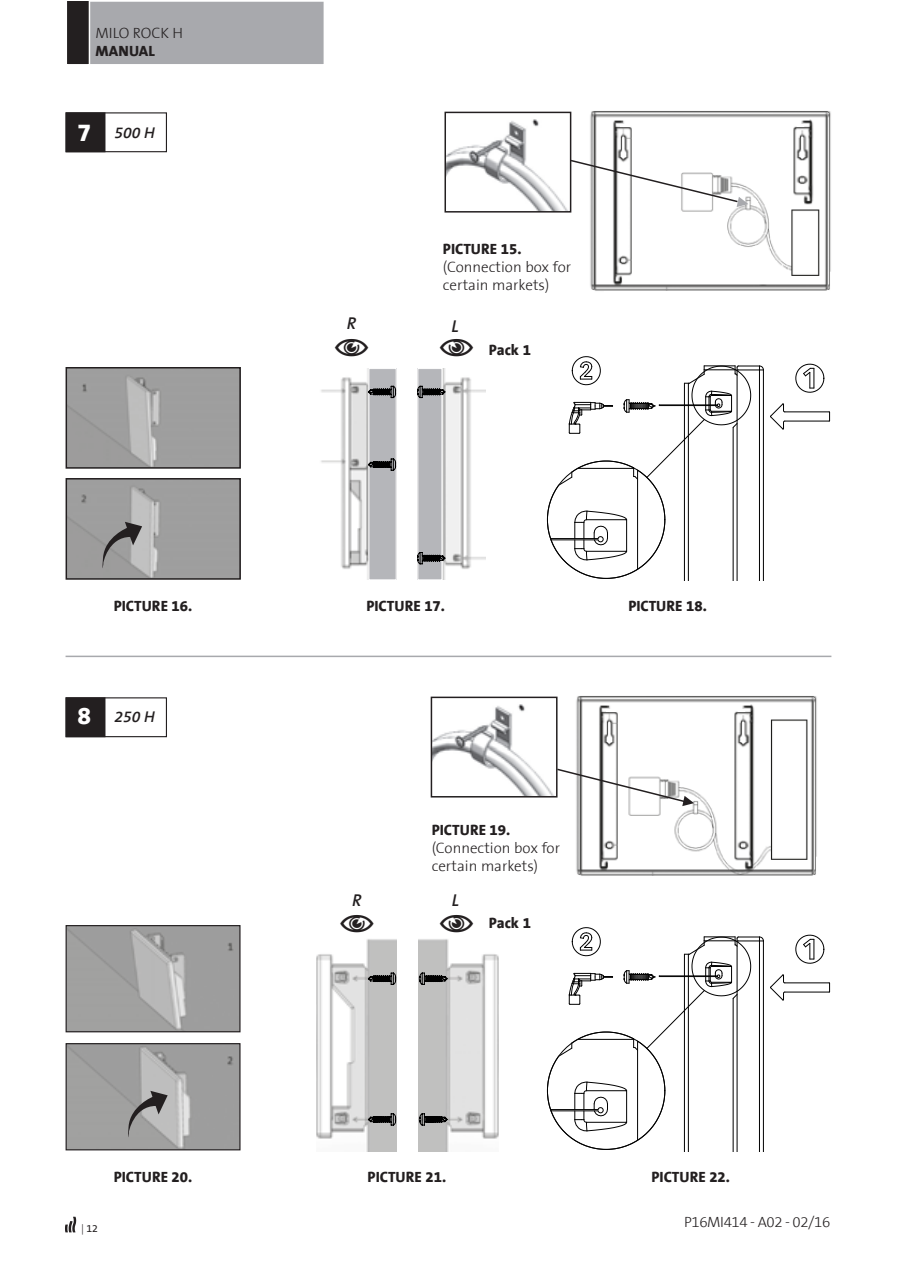
<style>
.page{position:relative;width:897px;height:1267px;background:#fff}
.page>*{position:absolute;margin:0;border:0;box-sizing:border-box;transform-origin:0 0}
.t1{font:italic 600 17.4px "The Sans B6";color:#231f20}
.t2{font:italic 600 15.75px "The Sans B6";color:#231f20}
.t3{font:800 15px "The Sans B8";color:#231f20}
.t4{font:300 15px/18px "The Sans B3";color:#231f20}
.t5{font:300 15px "The Sans B3";letter-spacing:-.025em;color:#231f20}
.t6{font:10.5px "The Sans B5 Plain";color:#231f20}
.s1{font-family:"The Sans B8";font-weight:800;font-style:normal;font-size:24.75px;color:#fff}
.s2{font-family:"The Sans B3";font-weight:300}
</style>
<div class="page">
<svg style="left:67px;top:2px;width:257px;height:62px;background:#9d9ea1"></svg>
<img style="left:590px;top:111px;width:241px;height:180px">
<img style="left:447px;top:119px;width:120px;height:90px">
<div style="left:444px;top:112px;width:127px;height:100px;border:2px solid #231f20"></div>
<svg style="left:569px;top:159px;width:179px;height:48px"></svg>
<hr style="left:759px;top:370px;width:1px;height:210px;background:#000">
<hr style="left:688px;top:405px;width:1px;height:175px;background:#000">
<hr style="left:736px;top:370px;width:1px;height:210px;background:#000">
<hr style="left:763px;top:370px;width:1px;height:210px;background:#000">
<hr style="left:684px;top:405px;width:1px;height:175px;background:#000">
<hr style="left:732px;top:427px;width:1px;height:153px;background:#000">
<hr style="left:784px;top:421px;width:45px;height:1px;background:#000">
<svg style="left:828px;top:411px;width:2px;height:10px"></svg>
<hr style="left:784px;top:411px;width:45px;height:1px;background:#000">
<svg style="left:770px;top:403px;width:15px;height:26px"></svg>
<svg style="left:795px;top:363px;width:29px;height:30px"></svg>
<svg style="left:546px;top:356px;width:217px;height:223px"></svg>
<img style="left:69px;top:370px;width:169px;height:95px">
<div style="left:66px;top:367px;width:175px;height:101px;border:2px solid #231f20"></div>
<img style="left:69px;top:481px;width:169px;height:95px">
<div style="left:66px;top:478px;width:175px;height:101px;border:2px solid #231f20"></div>
<svg style="left:101px;top:522px;width:46px;height:56px;background:#939292"></svg>
<img style="left:321px;top:368px;width:164px;height:211px">
<div style="left:66px;top:112px;width:101px;height:40px;border:1px solid #231f20"></div>
<div style="left:66px;top:113px;width:39px;height:39px;background:#231f20"></div>
<div style="left:66px;top:112px;width:39px;height:40px;border:1px solid #231f20"></div>
<img style="left:576px;top:696px;width:241px;height:180px">
<img style="left:433px;top:704px;width:120px;height:90px">
<div style="left:430px;top:696px;width:127px;height:101px;border:2px solid #231f20"></div>
<svg style="left:555px;top:767px;width:139px;height:39px"></svg>
<hr style="left:763px;top:940px;width:1px;height:210px;background:#000">
<hr style="left:784px;top:991px;width:45px;height:1px;background:#000">
<svg style="left:828px;top:982px;width:2px;height:10px"></svg>
<hr style="left:784px;top:982px;width:45px;height:1px;background:#000">
<svg style="left:770px;top:974px;width:15px;height:26px"></svg>
<svg style="left:795px;top:934px;width:29px;height:30px"></svg>
<svg style="left:546px;top:927px;width:217px;height:223px"></svg>
<img style="left:68px;top:927px;width:170px;height:103px">
<div style="left:66px;top:925px;width:174px;height:107px;border:1px solid #231f20"></div>
<img style="left:68px;top:1045px;width:170px;height:103px">
<div style="left:66px;top:1043px;width:174px;height:107px;border:1px solid #231f20"></div>
<img style="left:316px;top:939px;width:81px;height:211px">
<img style="left:418px;top:939px;width:80px;height:211px">
<div style="left:66px;top:697px;width:101px;height:40px;border:1px solid #231f20"></div>
<div style="left:66px;top:697px;width:39px;height:39px;background:#231f20"></div>
<div style="left:66px;top:697px;width:39px;height:40px;border:1px solid #231f20"></div>
<svg style="left:127px;top:1090px;width:45px;height:57px;background:#979696"></svg>
<svg style="left:368px;top:972px;width:28px;height:12px"></svg>
<svg style="left:368px;top:1113px;width:28px;height:12px"></svg>
<svg style="left:419px;top:972px;width:28px;height:12px"></svg>
<svg style="left:419px;top:1113px;width:28px;height:12px"></svg>
<hr style="left:66px;top:655px;width:765px;height:2px;background:#a8a9ad">
<div style="left:396px;top:366px;width:22px;height:215px;background:#fff"></div>
<div style="left:396px;top:366px;width:22px;height:215px;border:1px solid #fff"></div>
<svg style="left:65px;top:1216px;width:11px;height:16px"></svg>
<div style="left:418px;top:368px;width:24px;height:212px;background:#b5b6ba"></div>
<div style="left:417px;top:368px;width:25px;height:212px;border:1px solid #fff"></div>
<div style="left:369px;top:368px;width:27px;height:212px;background:#b5b6ba"></div>
<div style="left:368px;top:368px;width:28px;height:212px;border:1px solid #fff"></div>
<svg style="left:368px;top:386px;width:28px;height:12px"></svg>
<svg style="left:368px;top:458px;width:28px;height:13px"></svg>
<svg style="left:417px;top:386px;width:28px;height:12px"></svg>
<svg style="left:417px;top:552px;width:28px;height:12px"></svg>
<p class="t4" style="left:95px;top:24px;width:89px">MILO ROCK H</p>
<p class="t3" style="left:95px;top:43px;width:61px">MANUAL</p>
<p class="t2" style="left:77px;top:124px;width:79px"><span class="s1">7</span> 500 H</p>
<p class="t3" style="left:443px;top:241px;width:80px">PICTURE 15.</p>
<p class="t4" style="left:443px;top:259px;width:130px">(Connection box for certain markets)</p>
<p class="t1" style="left:347px;top:314px;width:11px">R</p>
<p class="t1" style="left:451px;top:317px;width:9px">L</p>
<p class="t3" style="left:489px;top:342px;width:43px">Pack 1</p>
<p class="t3" style="left:114px;top:597px;width:80px">PICTURE 16.</p>
<p class="t3" style="left:366px;top:597px;width:80px">PICTURE 17.</p>
<p class="t3" style="left:628px;top:597px;width:80px">PICTURE 18.</p>
<p class="t2" style="left:77px;top:708px;width:79px"><span class="s1">8</span> 250 H</p>
<p class="t3" style="left:431px;top:821px;width:80px">PICTURE 19.</p>
<p class="t4" style="left:431px;top:839px;width:130px">(Connection box for certain markets)</p>
<p class="t1" style="left:352px;top:891px;width:11px">R</p>
<p class="t1" style="left:451px;top:891px;width:9px">L</p>
<p class="t3" style="left:489px;top:914px;width:43px">Pack 1</p>
<p class="t6" style="left:81px;top:1223px;width:18px"><span class="s2">|</span> 12</p>
<p class="t3" style="left:114px;top:1168px;width:80px">PICTURE 20.</p>
<p class="t3" style="left:367px;top:1168px;width:80px">PICTURE 21.</p>
<p class="t3" style="left:651px;top:1168px;width:80px">PICTURE 22.</p>
<p class="t5" style="left:684px;top:1214px;width:148px">P16MI414 - A02 - 02/16</p>
</div>
